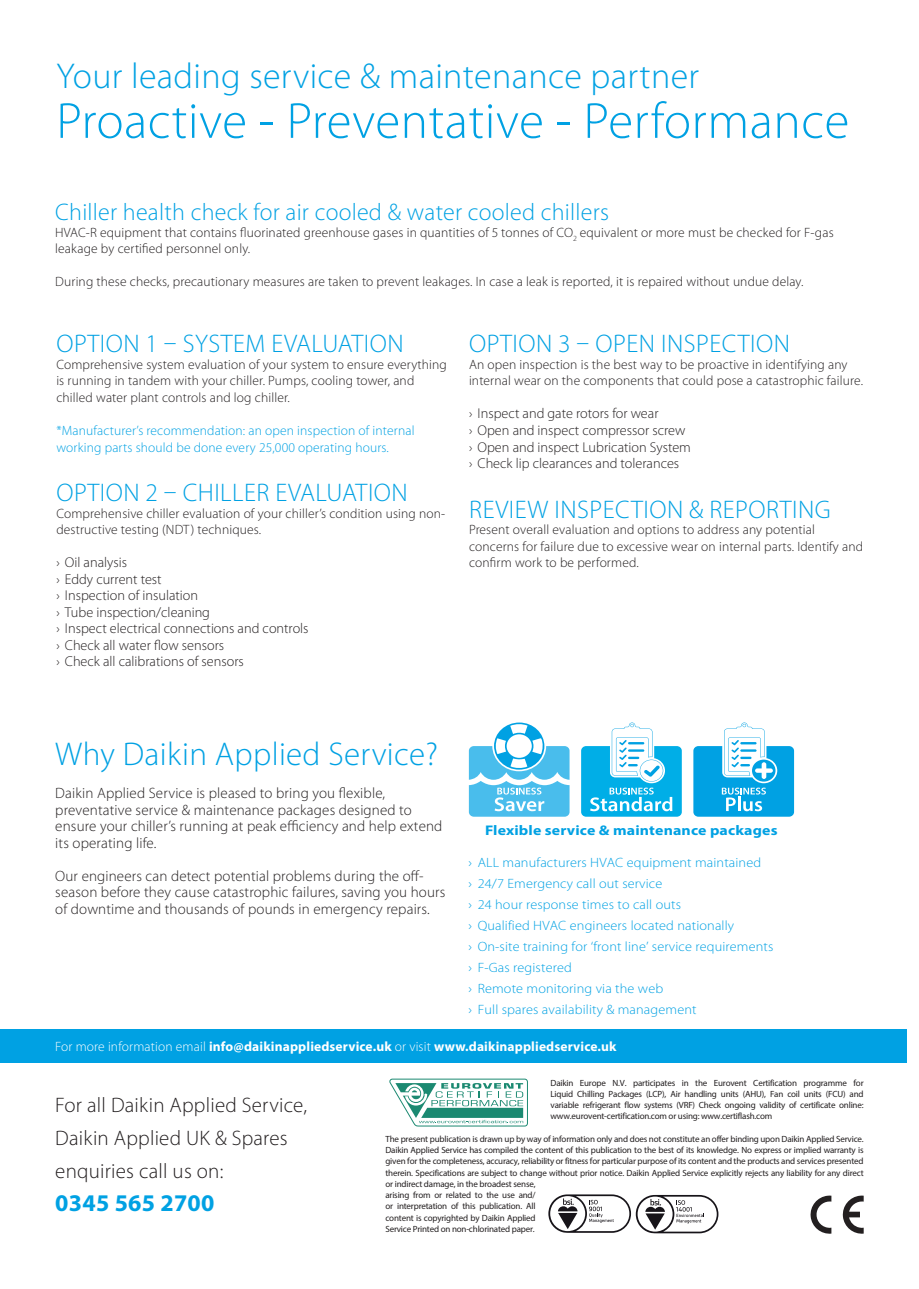
<style>
.page{position:relative;width:919px;height:1289px;background:#fff}
.page>*{position:absolute;margin:0;border:0;box-sizing:border-box;transform-origin:0 0}
.body_text{font:300 51px "Myriad Pro";letter-spacing:.01em;color:#00a1e3}
.body_text-2{font:300 36px "Myriad Pro";letter-spacing:.01em;color:#00a1e3}
.body_text-3{font:300 33px "Myriad Pro";letter-spacing:.01em;color:#00a1e3}
.headline_product{font:300 25.5px "Myriad Pro";letter-spacing:.02em;color:#00a1e3}
.subheadline{font:300 24px "Myriad Pro";letter-spacing:.01em;color:#00a1e3}
.t1{font:700 24px "Myriad Pro";letter-spacing:.01em;color:#00a1e3}
.t2{font:300 21px/33px "Myriad Pro";letter-spacing:.01em;color:#231f20}
.Feature_Item_CE{font:300 15px/16.5px "Myriad Pro";letter-spacing:.01em;color:#231f20}
.t3{font:300 14.25px "Myriad Pro";color:#231f20}
.DA__Body_Copy_-_Bull{font:700 13.95px "Myriad Pro";letter-spacing:.01em;color:#00a1e3;scale:1.13 1}
.DA__Body_Copy{font:300 13.5px/16.5px "Myriad Pro";letter-spacing:.01em;color:#231f20}
.DA__Body_Copy-2{font:300 13.5px "Myriad Pro";letter-spacing:.01em;color:#00a1e3;scale:1.06 1}
.subheadline-2{font:300 13.5px/16.5px "Myriad Pro";letter-spacing:.01em;color:#231f20}
.Bulletpoints{font:300 13.5px "Myriad Pro";letter-spacing:.01em;color:#231f20}
.DA__Body_Copy-3{font:300 13.5px/16.5px "Myriad Pro";letter-spacing:.01em;color:#00a1e3}
.t4{font:700 13.5px "Myriad Pro";letter-spacing:.01em;color:#fff}
.t5{font:9px/11.2px "Myriad Pro";letter-spacing:-.02em;color:#231f20;text-align:justify}
.s1{font-size:13.5px}
.s2{font-weight:300}
</style>
<div class="page">
<svg style="left:469px;top:722px;width:100px;height:94px"></svg>
<svg style="left:581px;top:722px;width:100px;height:94px"></svg>
<svg style="left:693px;top:722px;width:101px;height:94px"></svg>
<div style="left:0;top:1029px;width:906px;height:33px;background:#00a1e3"></div>
<svg style="left:389px;top:1078px;width:138px;height:48px"></svg>
<svg style="left:842px;top:1195px;width:21px;height:38px"></svg>
<svg style="left:548px;top:1194px;width:283px;height:39px"></svg>
<div style="left:722px;top:1188px;width:86px;height:55px;background:#fff"></div>
<p class="body_text-2" style="left:56px;top:55px;width:644px">Your leading service &amp; maintenance partner</p>
<p class="body_text" style="left:56px;top:90px;width:794px">Proactive - Preventative - Performance</p>
<p class="subheadline" style="left:55px;top:198px;width:555px">Chiller health check for air cooled &amp; water cooled chillers</p>
<p class="subheadline-2" style="left:55px;top:224px;width:779px">HVAC-R equipment that contains fluorinated greenhouse gases in quantities of 5 tonnes of CO<sub>2</sub> equivalent or more must be checked for F-gas leakage by certified personnel only.</p>
<p class="Bulletpoints" style="left:55px;top:274px;width:749px">During these checks, precautionary measures are taken to prevent leakages. In case a leak is reported, it is repaired without undue delay.</p>
<p class="headline_product" style="left:57px;top:328px;width:348px">OPTION 1 – SYSTEM EVALUATION</p>
<p class="DA__Body_Copy" style="left:56px;top:356px;width:392px">Comprehensive system evaluation of your system to ensure everything is running in tandem with your chiller. Pumps, cooling tower, and chilled water plant controls and log chiller.</p>
<p class="DA__Body_Copy-3" style="left:56px;top:422px;width:359px">*Manufacturer’s recommendation: an open inspection of internal working parts should be done every 25,000 operating hours.</p>
<p class="headline_product" style="left:57px;top:477px;width:352px">OPTION 2 – CHILLER EVALUATION</p>
<p class="DA__Body_Copy" style="left:56px;top:504px;width:390px">Comprehensive chiller evaluation of your chiller’s condition using non&shy;destructive testing (NDT) techniques.</p>
<p class="t3" style="left:56px;top:553px;width:72px"><span class="s1">›</span> Oil analysis</p>
<p class="t3" style="left:56px;top:570px;width:107px"><span class="s1">›</span> Eddy current test</p>
<p class="t3" style="left:56px;top:586px;width:143px"><span class="s1">›</span> Inspection of insulation</p>
<p class="t3" style="left:56px;top:603px;width:155px"><span class="s1">›</span> Tube inspection/cleaning</p>
<p class="t3" style="left:56px;top:619px;width:254px"><span class="s1">›</span> Inspect electrical connections and controls</p>
<p class="t3" style="left:56px;top:636px;width:169px"><span class="s1">›</span> Check all water flow sensors</p>
<p class="t3" style="left:56px;top:652px;width:189px"><span class="s1">›</span> Check all calibrations of sensors</p>
<p class="headline_product" style="left:469px;top:328px;width:322px">OPTION 3 – OPEN INSPECTION</p>
<p class="DA__Body_Copy" style="left:469px;top:356px;width:395px">An open inspection is the best way to be proactive in identifying any internal wear on the components that could pose a catastrophic failure.</p>
<p class="t3" style="left:469px;top:405px;width:191px"><span class="s1">›</span> Inspect and gate rotors for wear</p>
<p class="t3" style="left:469px;top:421px;width:218px"><span class="s1">›</span> Open and inspect compressor screw</p>
<p class="t3" style="left:469px;top:438px;width:223px"><span class="s1">›</span> Open and inspect Lubrication System</p>
<p class="t3" style="left:469px;top:454px;width:212px"><span class="s1">›</span> Check lip clearances and tolerances</p>
<p class="headline_product" style="left:469px;top:493px;width:363px">REVIEW INSPECTION &amp; REPORTING</p>
<p class="DA__Body_Copy" style="left:469px;top:521px;width:395px">Present overall evaluation and options to address any potential concerns for failure due to excessive wear on internal parts. Identify and confirm work to be performed.</p>
<p class="body_text-3" style="left:55px;top:734px;width:384px">Why Daikin Applied Service?</p>
<p class="Feature_Item_CE" style="left:55px;top:784px;width:388px">Daikin Applied Service is pleased to bring you flexible, preventative service &amp; maintenance packages designed to ensure your chiller’s running at peak efficiency and help extend its operating life.</p>
<p class="Feature_Item_CE" style="left:55px;top:867px;width:391px">Our engineers can detect potential problems during the off&shy;season before they cause catastrophic failures, saving you hours of downtime and thousands of pounds in emergency repairs.</p>
<p class="DA__Body_Copy_-_Bull" style="left:485px;top:821px;width:260px">Flexible service &amp; maintenance packages</p>
<p class="DA__Body_Copy-2" style="left:468px;top:854px;width:278px">› ALL manufacturers HVAC equipment maintained</p>
<p class="DA__Body_Copy-2" style="left:468px;top:875px;width:184px">› 24/7 Emergency call out service</p>
<p class="DA__Body_Copy-2" style="left:468px;top:896px;width:202px">› 24 hour response times to call outs</p>
<p class="DA__Body_Copy-2" style="left:468px;top:917px;width:252px">› Qualified HVAC engineers located nationally</p>
<p class="DA__Body_Copy-2" style="left:468px;top:938px;width:289px">› On-site training for ‘front line’ service requirements</p>
<p class="DA__Body_Copy-2" style="left:468px;top:959px;width:99px">› F-Gas registered</p>
<p class="DA__Body_Copy-2" style="left:468px;top:980px;width:185px">› Remote monitoring via the web</p>
<p class="DA__Body_Copy-2" style="left:468px;top:1001px;width:217px">› Full spares availability &amp; management</p>
<h3 class="t4" style="left:55px;top:1037px;width:562px"><span class="s2">For more information email</span> info@daikinappliedservice.uk <span class="s2">or visit</span> www.daikinappliedservice.uk</h3>
<h3 class="t2" style="left:55px;top:1088px;width:253px">For all Daikin Applied Service,<br>Daikin Applied UK &amp; Spares enquiries call us on:</h3>
<h3 class="t1" style="left:55px;top:1187px;width:161px">0345 565 2700</h3>
<p class="t5" style="left:550px;top:1076px;width:314px">Daikin Europe N.V. participates in the Eurovent Certification programme for Liquid Chilling Packages (LCP), Air handling units (AHU), Fan coil units (FCU) and variable refrigerant flow systems (VRF) Check ongoing validity of certificate online: www.eurovent-certification.com or using: www.certiflash.com</p>
<p class="t5" style="left:385px;top:1133px;width:479px;text-align:left">The present publication is drawn up by way of information only and does not constitute an offer binding upon Daikin Applied Service.<br>Daikin Applied Service has compiled the content of this publication to the best of its knowledge. No express or implied warranty is given for the completeness, accuracy, reliability or fitness for particular purpose of its content and the products and services presented therein. Specifications are subject to change without prior notice. Daikin Applied Service explicitly rejects any liability for any direct or indirect damage, in the broadest sense,<br>arising from or related to the use and/<br>or interpretation of this publication. All<br>content is copyrighted by Daikin Applied<br>Service Printed on non-chlorinated paper.</p>
</div>
